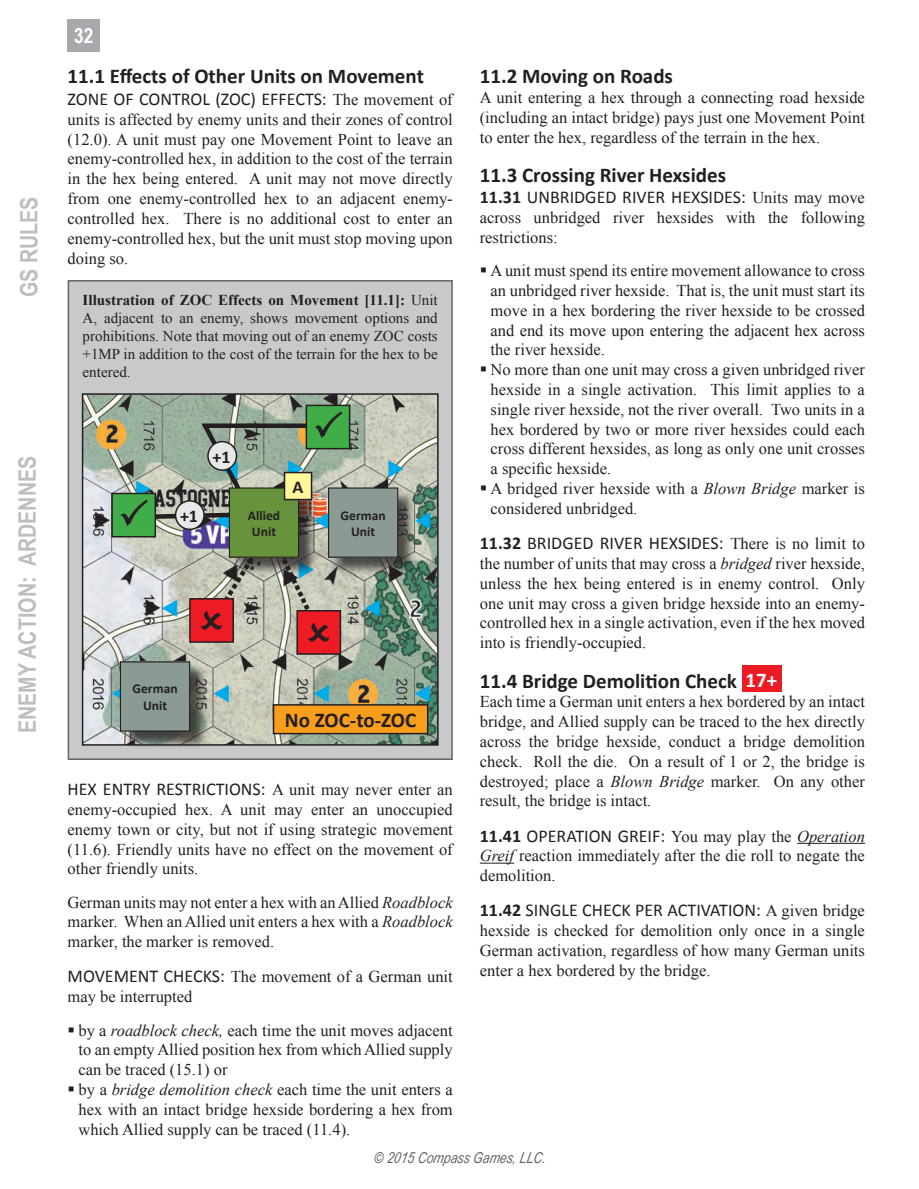
<style>
.page{position:relative;width:919px;height:1189px;background:#fff}
.page>*{position:absolute;margin:0;border:0;box-sizing:border-box;transform-origin:0 0}
.t1{font:700 24px "Arial Narrow";color:#bcbec0}
.t2{font:700 21px "Calibri";color:#231f20}
.t3{font:700 21px "Arial Narrow";color:#fff}
.t4{font:18px "Calibri";color:#231f20}
.t5{font:700 18px "Calibri";color:#231f20}
.t6{font:16.5px/19.8px "Times New Roman";color:#231f20;text-align:justify}
.t7{font:15px/18px "Times New Roman";color:#231f20;text-align:justify}
.t8{font:italic 15px "Arial Narrow";color:#636466}
.t9{font:700 13.5px/16.2px "Calibri";color:#231f20;text-align:center}
.s1{font-family:"Times New Roman";font-size:16.5px}
.s2{font-weight:700}
.s3{font-style:italic}
.s4{font-family:"Calibri";font-size:18px}
.s5{color:#fff}
.s6{font-family:"Times New Roman";font-style:italic;font-size:16.5px}
</style>
<div class="page">
<div style="left:68px;top:19px;width:32px;height:33px;background:#a7a9ac"></div>
<div style="left:68px;top:281px;width:384px;height:478px;background:#c7c9cb"></div>
<img style="left:85px;top:396px;width:350px;height:346px">
<div style="left:82px;top:393px;width:356px;height:352px;border:2px solid #231f20"></div>
<div style="left:330px;top:489px;width:86px;height:87px;background:#231f20;opacity:.75"></div>
<div style="left:328px;top:488px;width:69px;height:69px;background:#8b9b93"></div>
<div style="left:328px;top:487px;width:70px;height:70px;border:1px solid #231f20"></div>
<div style="left:297px;top:610px;width:43px;height:43px;background:#ed1c24"></div>
<div style="left:296px;top:610px;width:45px;height:44px;border:2px solid #231f20"></div>
<div style="left:112px;top:493px;width:43px;height:43px;background:#41ad49"></div>
<div style="left:111px;top:492px;width:45px;height:45px;border:2px solid #231f20"></div>
<svg style="left:175px;top:500px;width:29px;height:29px"></svg>
<div style="left:175px;top:500px;width:30px;height:30px;border:2px solid #231f20;border-radius:50%"></div>
<div style="left:306px;top:405px;width:43px;height:43px;background:#41ad49"></div>
<div style="left:305px;top:404px;width:45px;height:45px;border:2px solid #231f20"></div>
<div style="left:273px;top:704px;width:154px;height:29px;background:#f99d1c"></div>
<div style="left:272px;top:704px;width:156px;height:30px;border:2px solid #231f20"></div>
<div style="left:122px;top:663px;width:86px;height:86px;background:#231f20;opacity:.75"></div>
<div style="left:120px;top:661px;width:69px;height:69px;background:#8b9b93"></div>
<div style="left:120px;top:661px;width:70px;height:70px;border:1px solid #231f20"></div>
<div style="left:231px;top:489px;width:86px;height:87px;background:#231f20;opacity:.75"></div>
<div style="left:229px;top:488px;width:69px;height:69px;background:#67933d"></div>
<div style="left:190px;top:598px;width:43px;height:44px;background:#ed1c24"></div>
<div style="left:189px;top:598px;width:45px;height:44px;border:2px solid #231f20"></div>
<div style="left:68px;top:280px;width:384px;height:479px;border:2px solid #636466"></div>
<hr style="left:796px;top:842px;width:68px;height:1px;background:#231f20">
<hr style="left:479px;top:862px;width:35px;height:1px;background:#231f20">
<div style="left:741px;top:665px;width:40px;height:26px;background:#ed1c24"></div>
<svg style="left:275px;top:547px;width:55px;height:94px"></svg>
<svg style="left:120px;top:411px;width:222px;height:115px"></svg>
<svg style="left:200px;top:539px;width:66px;height:90px"></svg>
<h1 class="t1" style="left:11px;top:297px;width:102px;rotate:-90deg">GS RULES</h1>
<h1 class="t1" style="left:9px;top:733px;width:279px;rotate:-90deg">ENEMY ACTION: ARDENNES</h1>
<p class="t3" style="left:74px;top:20px;width:21px">32</p>
<p class="t2" style="left:68px;top:63px;width:357px">11.1 Effects of Other Units on Movement</p>
<p class="t4" style="left:68px;top:88px;width:386px">ZONE OF CONTROL (ZOC) EFFECTS: <span class="s1">The movement of</span></p>
<p class="t6" style="left:68px;top:109px;width:386px">units is affected by enemy units and their zones of control (12.0). A unit must pay one Movement Point to leave an enemy-controlled hex, in addition to the cost of the terrain in the hex being entered. A unit may not move directly from one enemy-controlled hex to an adjacent enemy&shy;controlled hex. There is no additional cost to enter an enemy-controlled hex, but the unit must stop moving upon doing so.</p>
<p class="t7" style="left:83px;top:290px;width:356px"><span class="s2">Illustration of ZOC Effects on Movement [11.1]:</span> Unit A, adjacent to an enemy, shows movement options and prohibitions. Note that moving out of an enemy ZOC costs +1MP in addition to the cost of the terrain for the hex to be entered.</p>
<p class="t5" style="left:212px;top:445px;width:20px">+1</p>
<p class="t5" style="left:180px;top:504px;width:20px">+1</p>
<p class="t9" style="left:248px;top:506px;width:34px">Allied<br>Unit</p>
<p class="t5" style="left:292px;top:475px;width:12px">A</p>
<p class="t9" style="left:340px;top:506px;width:47px">German<br>Unit</p>
<p class="t9" style="left:132px;top:680px;width:47px">German<br>Unit</p>
<p class="t2" style="left:285px;top:707px;width:133px">No ZOC-to-ZOC</p>
<p class="t4" style="left:68px;top:777px;width:386px">HEX ENTRY RESTRICTIONS: <span class="s1">A unit may never enter an</span></p>
<p class="t6" style="left:68px;top:799px;width:386px">enemy-occupied hex. A unit may enter an unoccupied enemy town or city, but not if using strategic movement (11.6). Friendly units have no effect on the movement of other friendly units.</p>
<p class="t6" style="left:68px;top:891px;width:386px">German units may not enter a hex with an Allied <span class="s3">Roadblock </span>marker. When an Allied unit enters a hex with a <span class="s3">Roadblock </span>marker, the marker is removed.</p>
<p class="t6" style="left:68px;top:966px;width:386px"><span class="s4">MOVEMENT CHECKS:</span> The movement of a German unit may be interrupted</p>
<p class="t6" style="left:78px;top:1019px;width:375px;text-indent:-11px">▪ by a <span class="s3">roadblock check,</span> each time the unit moves adjacent to an empty Allied position hex from which Allied supply can be traced (15.1) or</p>
<p class="t6" style="left:78px;top:1078px;width:375px;text-indent:-11px">▪ by a <span class="s3">bridge demolition check</span> each time the unit enters a hex with an intact bridge hexside bordering a hex from which Allied supply can be traced (11.4).</p>
<p class="t2" style="left:479px;top:63px;width:195px">11.2 Moving on Roads</p>
<p class="t6" style="left:479px;top:87px;width:386px">A unit entering a hex through a connecting road hexside (including an intact bridge) pays just one Movement Point to enter the hex, regardless of the terrain in the hex.</p>
<p class="t2" style="left:479px;top:161px;width:248px">11.3 Crossing River Hexsides</p>
<p class="t4" style="left:479px;top:186px;width:386px"><span class="s2">11.31</span> UNBRIDGED RIVER HEXSIDES: <span class="s1">Units may move</span></p>
<p class="t6" style="left:479px;top:207px;width:386px">across unbridged river hexsides with the following restrictions:</p>
<p class="t6" style="left:490px;top:260px;width:375px;text-indent:-11px">▪ A unit must spend its entire movement allowance to cross an unbridged river hexside. That is, the unit must start its move in a hex bordering the river hexside to be crossed and end its move upon entering the adjacent hex across the river hexside.</p>
<p class="t6" style="left:490px;top:359px;width:375px;text-indent:-11px">▪ No more than one unit may cross a given unbridged river hexside in a single activation. This limit applies to a single river hexside, not the river overall. Two units in a hex bordered by two or more river hexsides could each cross different hexsides, as long as only one unit crosses a specific hexside.</p>
<p class="t6" style="left:490px;top:478px;width:375px;text-indent:-11px">▪ A bridged river hexside with a <span class="s3">Blown Bridge</span> marker is considered unbridged.</p>
<p class="t4" style="left:479px;top:531px;width:386px"><span class="s2">11.32</span> BRIDGED RIVER HEXSIDES: <span class="s1">There is no limit to</span></p>
<p class="t6" style="left:479px;top:553px;width:386px">the number of units that may cross a <span class="s3">bridged</span> river hexside, unless the hex being entered is in enemy control. Only one unit may cross a given bridge hexside into an enemy&shy;controlled hex in a single activation, even if the hex moved into is friendly-occupied.</p>
<p class="t2" style="left:479px;top:667px;width:299px">11.4 Bridge Demolition Check <span class="s5">17+</span></p>
<p class="t6" style="left:479px;top:691px;width:386px">Each time a German unit enters a hex bordered by an intact bridge, and Allied supply can be traced to the hex directly across the bridge hexside, conduct a bridge demolition check. Roll the die. On a result of 1 or 2, the bridge is destroyed; place a <span class="s3">Blown Bridge</span> marker. On any other result, the bridge is intact.</p>
<p class="t4" style="left:479px;top:824px;width:386px"><span class="s2">11.41</span> OPERATION GREIF: <span class="s1">You may play the</span> <span class="s6">Operation</span></p>
<p class="t6" style="left:479px;top:845px;width:386px"><span class="s3">Greif</span> reaction immediately after the die roll to negate the demolition.</p>
<p class="t4" style="left:479px;top:898px;width:386px"><span class="s2">11.42</span> SINGLE CHECK PER ACTIVATION: <span class="s1">A given bridge</span></p>
<p class="t6" style="left:479px;top:920px;width:386px">hexside is checked for demolition only once in a single German activation, regardless of how many German units enter a hex bordered by the bridge.</p>
<p class="t8" style="left:374px;top:1146px;width:176px">© 2015 CompassGames,LLC.</p>
</div>
